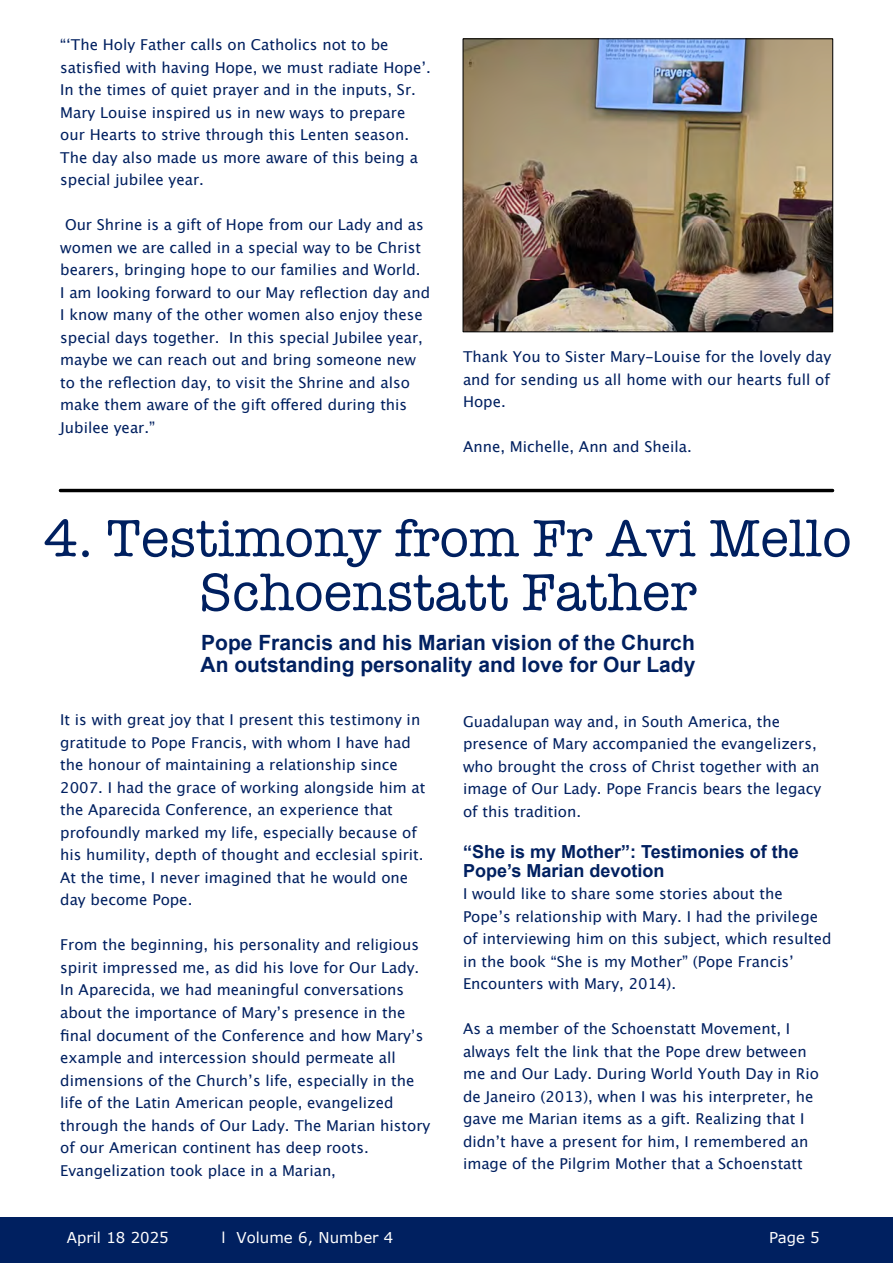
<style>
.page{position:relative;width:893px;height:1263px;background:#fff}
.page>*{position:absolute;margin:0;border:0;box-sizing:border-box;transform-origin:0 0}
.t1{font:54px/54px "American Typewriter";color:#002060;text-align:center}
.t2{font:700 21px/21.8px "Arial";color:#002060}
.t3{font:700 18px/18.6px "Arial";color:#002060}
.t4{font:15px/22.5px "Lucida Grande";color:#002060}
.t5{font:15px "Verdana";color:#fff}
</style>
<div class="page">
<div style="left:0;top:1217px;width:893px;height:46px;background:#002060"></div>
<img style="left:465px;top:41px;width:366px;height:289px">
<div style="left:463px;top:39px;width:370px;height:293px;border:1px solid #000"></div>
<div style="left:59px;top:489px;width:775px;height:3px;background:#fff;border:3px solid #000"></div>
<p class="t4" style="left:60px;top:35px;width:372px">“ʻThe Holy Father calls on Catholics not to be satisfied with having Hope, we must radiate Hopeʼ.<br>In the times of quiet prayer and in the inputs, Sr.<br>Mary Louise inspired us in new ways to prepare our Hearts to strive through this Lenten season.<br>The day also made us more aware of this being a special jubilee year.</p>
<p class="t4" style="left:60px;top:215px;width:371px;text-indent:5px">Our Shrine is a gift of Hope from our Lady and as women we are called in a special way to be Christ bearers, bringing hope to our families and World.<br>I am looking forward to our May reflection day and I know many of the other women also enjoy these special days together. In this special Jubilee year, maybe we can reach out and bring someone new to the reflection day, to visit the Shrine and also make them aware of the gift offered during this Jubilee year.”</p>
<p class="t4" style="left:463px;top:347px;width:370px;text-align:justify">Thank You to Sister Mary-Louise for the lovely day and for sending us all home with our hearts full of Hope.</p>
<p class="t4" style="left:463px;top:437px;width:230px">Anne, Michelle, Ann and Sheila.</p>
<h1 class="t1" style="left:44px;top:515px;width:809px">4. Testimony from Fr Avi Mello<br>Schoenstatt Father</h1>
<h2 class="t2" style="left:201px;top:634px;width:496px">Pope Francis and his Marian vision of the Church<br>An outstanding personality and love for Our Lady</h2>
<p class="t4" style="left:60px;top:710px;width:367px">It is with great joy that I present this testimony in gratitude to Pope Francis, with whom I have had the honour of maintaining a relationship since 2007. I had the grace of working alongside him at the Aparecida Conference, an experience that profoundly marked my life, especially because of his humility, depth of thought and ecclesial spirit.<br>At the time, I never imagined that he would one day become Pope.</p>
<p class="t4" style="left:60px;top:935px;width:372px">From the beginning, his personality and religious spirit impressed me, as did his love for Our Lady.<br>In Aparecida, we had meaningful conversations about the importance of Maryʼs presence in the final document of the Conference and how Maryʼs example and intercession should permeate all dimensions of the Churchʼs life, especially in the life of the Latin American people, evangelized through the hands of Our Lady. The Marian history of our American continent has deep roots.<br>Evangelization took place in a Marian,</p>
<p class="t4" style="left:463px;top:711px;width:360px">Guadalupan way and, in South America, the presence of Mary accompanied the evangelizers, who brought the cross of Christ together with an image of Our Lady. Pope Francis bears the legacy of this tradition.</p>
<p class="t3" style="left:463px;top:844px;width:337px">“She is my Mother”: Testimonies of the<br>Pope’s Marian devotion</p>
<p class="t4" style="left:463px;top:883px;width:370px">I would like to share some stories about the Popeʼs relationship with Mary. I had the privilege of interviewing him on this subject, which resulted in the book “She is my Mother” (Pope Francisʼ Encounters with Mary, 2014).</p>
<p class="t4" style="left:463px;top:1018px;width:357px">As a member of the Schoenstatt Movement, I always felt the link that the Pope drew between me and Our Lady. During World Youth Day in Rio de Janeiro (2013), when I was his interpreter, he gave me Marian items as a gift. Realizing that I didnʼt have a present for him, I remembered an image of the Pilgrim Mother that a Schoenstatt</p>
<p class="t5" style="left:67px;top:1232px;width:103px">April 18 2025</p>
<p class="t5" style="left:222px;top:1232px;width:173px">l Volume 6, Number 4</p>
<p class="t5" style="left:769px;top:1232px;width:52px">Page 5</p>
</div>
